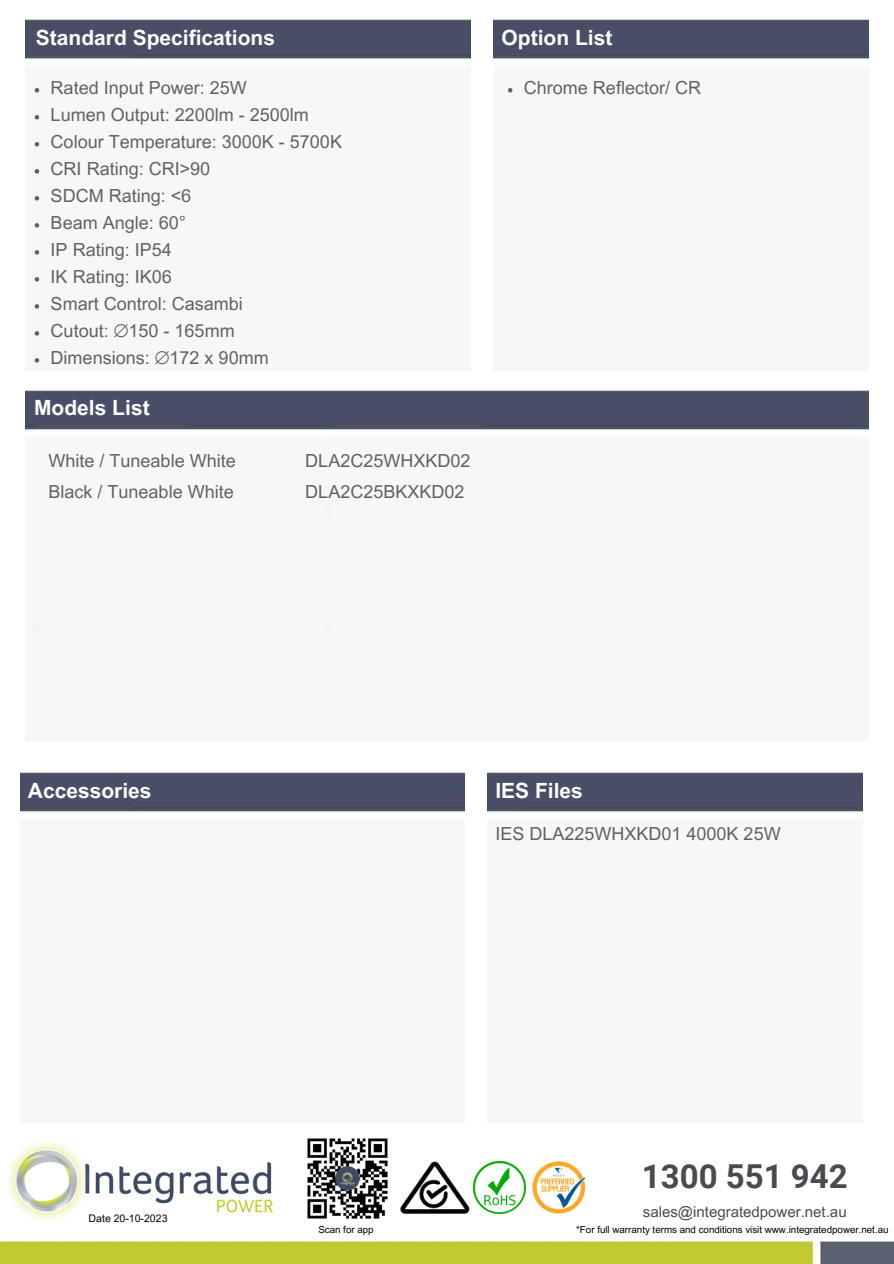
<style>
.page{position:relative;width:894px;height:1264px;background:#fff}
.page>*{position:absolute;margin:0;border:0;box-sizing:border-box;transform-origin:0 0}
.t1{font:700 33px "Roboto";color:#494b50}
.t2{font:700 21px "Arial MT Pro";color:#fff}
.t3{font:18px/30.3px "Arial MT Pro";color:#5f6264}
.t4{font:15px "Arial MT Pro";color:#494b50}
.t5{font:10.5px "Arial MT Pro";color:#000}
.t6{font:9.75px "Arial MT Pro";color:#000}
.s1{font-family:"Free Sans"}
</style>
<div class="page">
<img style="left:25px;top:20px;width:445px;height:350px">
<img style="left:493px;top:20px;width:375px;height:350px">
<img style="left:25px;top:390px;width:294px;height:350px">
<img style="left:319px;top:390px;width:549px;height:350px">
<svg style="left:35px;top:88px;width:4px;height:4px"></svg>
<svg style="left:35px;top:115px;width:4px;height:4px"></svg>
<svg style="left:35px;top:142px;width:4px;height:4px"></svg>
<svg style="left:35px;top:169px;width:4px;height:4px"></svg>
<svg style="left:35px;top:196px;width:4px;height:4px"></svg>
<svg style="left:35px;top:223px;width:4px;height:4px"></svg>
<svg style="left:35px;top:250px;width:4px;height:4px"></svg>
<svg style="left:35px;top:277px;width:4px;height:4px"></svg>
<svg style="left:35px;top:304px;width:4px;height:4px"></svg>
<svg style="left:35px;top:331px;width:4px;height:4px"></svg>
<svg style="left:35px;top:358px;width:4px;height:4px"></svg>
<img style="left:20px;top:772px;width:444px;height:350px">
<img style="left:488px;top:772px;width:374px;height:350px">
<img style="left:8px;top:1142px;width:264px;height:78px">
<img style="left:1px;top:1241px;width:892px;height:22px">
<img style="left:473px;top:1161px;width:52px;height:52px">
<img style="left:400px;top:1161px;width:69px;height:52px">
<img style="left:532px;top:1161px;width:53px;height:52px">
<img style="left:307px;top:1138px;width:81px;height:81px">
<svg style="left:508px;top:88px;width:4px;height:4px"></svg>
<p class="t2" style="left:36px;top:30px;width:241px">Standard Specifications</p>
<p class="t3" style="left:51px;top:74px;width:198px">Rated Input Power: 25W</p>
<p class="t3" style="left:51px;top:101px;width:260px">Lumen Output: 2200lm - 2500lm</p>
<p class="t3" style="left:51px;top:128px;width:293px">Colour Temperature: 3000K - 5700K</p>
<p class="t3" style="left:51px;top:155px;width:161px">CRI Rating: CRI&gt;90</p>
<p class="t3" style="left:51px;top:182px;width:142px">SDCM Rating: &lt;6</p>
<p class="t3" style="left:51px;top:209px;width:137px">Beam Angle: 60°</p>
<p class="t3" style="left:51px;top:236px;width:123px">IP Rating: IP54</p>
<h2 class="t3" style="left:51px;top:263px;width:123px">IK Rating: IK06</h2>
<p class="t3" style="left:51px;top:290px;width:194px">Smart Control: Casambi</p>
<p class="t3" style="left:51px;top:317px;width:185px">Cutout: <span class="s1">⌀</span>150 - 165mm</p>
<p class="t3" style="left:51px;top:344px;width:219px">Dimensions: <span class="s1">⌀</span>172 x 90mm</p>
<p class="t2" style="left:34px;top:400px;width:117px">Models List</p>
<p class="t3" style="left:48px;top:448px;width:189px">White / Tuneable White<br>Black / Tuneable White</p>
<h2 class="t3" style="left:305px;top:448px;width:167px">DLA2C25WHXKD02<br>DLA2C25BKXKD02</h2>
<p class="t2" style="left:501px;top:30px;width:112px">Option List</p>
<p class="t3" style="left:523px;top:74px;width:179px">Chrome Reflector/ CR</p>
<p class="t2" style="left:28px;top:782px;width:125px">Accessories</p>
<h2 class="t2" style="left:495px;top:782px;width:89px">IES Files</h2>
<p class="t5" style="left:89px;top:1213px;width:80px">Date 20-10-2023</p>
<p class="t3" style="left:495px;top:821px;width:287px">IES DLA225WHXKD01 4000K 25W</p>
<p class="t1" style="left:641px;top:1157px;width:207px">1300 551 942</p>
<p class="t4" style="left:642px;top:1205px;width:205px">sales@integratedpower.net.au</p>
<h5 class="t6" style="left:318px;top:1225px;width:57px">Scan for app</h5>
<h1 class="t6" style="left:576px;top:1225px;width:314px">*For full warranty terms and conditions visit www.integratedpower.net.au</h1>
</div>
